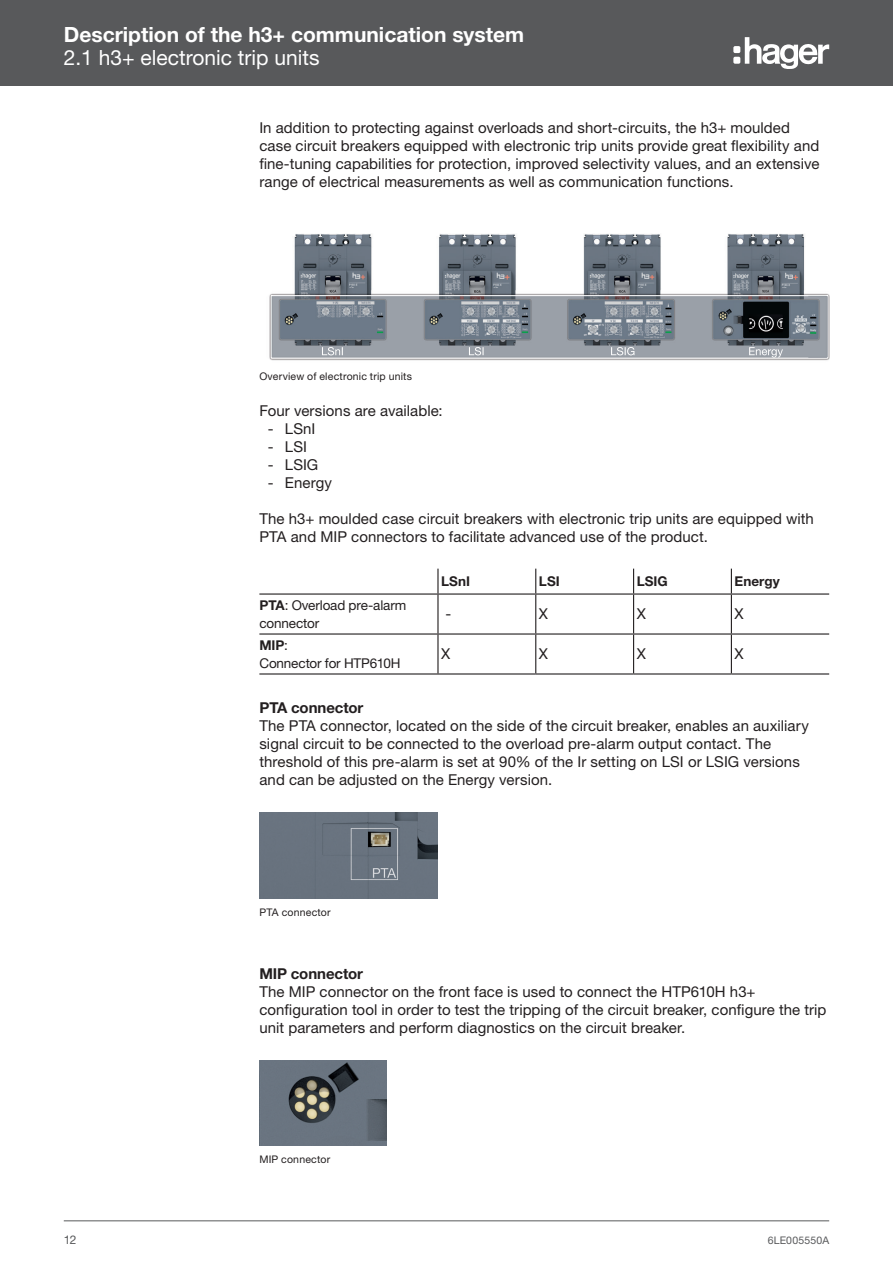
<style>
.page{position:relative;width:893px;height:1263px;background:#fff}
.page>*{position:absolute;margin:0;border:0;box-sizing:border-box;transform-origin:0 0}
.t1{font:700 21px "Helvetica Neue LTW1 G";color:#fff}
.t2{font:21px "Helvetica Neue LTW1 G";color:#fff}
.Body_Text{font:15px/18px "Helvetica Neue LTW1 G";letter-spacing:.005em;color:#231f20}
.Grafik_Untertitel_Ta{font:15px "Helvetica Neue LTW1 G";letter-spacing:.005em;color:#231f20}
.Heading_3{font:700 15px "Helvetica Neue LTW1 G";letter-spacing:-.005em;color:#231f20}
.Table_Body_text{font:13.5px/18px "Helvetica Neue LTW1 G";letter-spacing:-.01em;color:#231f20}
.Table_Heading{font:700 13.5px "Helvetica Neue LTW1 G";color:#231f20}
.t3{font:12px "Helvetica Neue LTW1 G";color:#58595b}
.Grafik_Untertitel_Ta-2{font:10.5px "Helvetica Neue LTW1 G";letter-spacing:.015em;color:#231f20}
.Grafik_Untertitel{font:10.5px "Helvetica Neue LTW1 G";letter-spacing:.02em;color:#231f20}
.t4{font:10.5px "Helvetica Neue LTW1 G";letter-spacing:.015em;color:#58595b}
.s1{font-weight:700}
</style>
<div class="page">
<hr style="left:64px;top:1220px;width:765px;height:1px;background:#58595b">
<div style="left:0;top:0;width:893px;height:86px;background:#58595b"></div>
<svg style="left:745px;top:37px;width:84px;height:32px"></svg>
<div style="left:733px;top:46px;width:7px;height:7px;background:#fff;border-radius:2px"></div>
<div style="left:733px;top:57px;width:7px;height:7px;background:#fff;border-radius:2px"></div>
<img style="left:269px;top:234px;width:560px;height:127px">
<img style="left:272px;top:296px;width:555px;height:62px">
<img style="left:322px;top:347px;width:21px;height:8px">
<img style="left:611px;top:347px;width:23px;height:8px">
<img style="left:749px;top:347px;width:34px;height:11px">
<img style="left:469px;top:347px;width:15px;height:8px">
<hr style="left:438px;top:593px;width:98px;height:2px;background:#231f20">
<hr style="left:536px;top:593px;width:98px;height:2px;background:#231f20">
<hr style="left:634px;top:593px;width:97px;height:2px;background:#231f20">
<hr style="left:731px;top:593px;width:98px;height:2px;background:#231f20">
<hr style="left:259px;top:633px;width:179px;height:2px;background:#231f20">
<hr style="left:438px;top:633px;width:98px;height:2px;background:#231f20">
<hr style="left:536px;top:633px;width:98px;height:2px;background:#231f20">
<hr style="left:634px;top:633px;width:97px;height:2px;background:#231f20">
<hr style="left:731px;top:633px;width:98px;height:2px;background:#231f20">
<hr style="left:438px;top:673px;width:98px;height:1px;background:#231f20">
<hr style="left:536px;top:673px;width:98px;height:1px;background:#231f20">
<hr style="left:634px;top:673px;width:97px;height:1px;background:#231f20">
<hr style="left:731px;top:673px;width:98px;height:1px;background:#231f20">
<hr style="left:259px;top:593px;width:179px;height:2px;background:#231f20">
<hr style="left:259px;top:673px;width:179px;height:1px;background:#231f20">
<hr style="left:437px;top:569px;width:2px;height:24px;background:#231f20">
<svg style="left:535px;top:569px;width:1px;height:24px"></svg>
<svg style="left:633px;top:569px;width:1px;height:24px"></svg>
<svg style="left:731px;top:569px;width:1px;height:24px"></svg>
<hr style="left:437px;top:595px;width:2px;height:38px;background:#231f20">
<hr style="left:535px;top:595px;width:1px;height:38px;background:#231f20">
<hr style="left:633px;top:595px;width:1px;height:38px;background:#231f20">
<hr style="left:731px;top:595px;width:1px;height:38px;background:#231f20">
<hr style="left:437px;top:635px;width:2px;height:38px;background:#231f20">
<hr style="left:535px;top:635px;width:1px;height:38px;background:#231f20">
<hr style="left:633px;top:635px;width:1px;height:38px;background:#231f20">
<hr style="left:731px;top:635px;width:1px;height:38px;background:#231f20">
<img style="left:259px;top:813px;width:179px;height:85px">
<img style="left:259px;top:1061px;width:128px;height:85px">
<h1 class="t1" style="left:64px;top:22px;width:462px">Description of the h3+ communication system</h1>
<h1 class="t2" style="left:64px;top:44px;width:257px">2.1 h3+ electronic trip units</h1>
<p class="Body_Text" style="left:259px;top:118px;width:562px">In addition to protecting against overloads and short-circuits, the h3+ moulded case circuit breakers equipped with electronic trip units provide great flexibility and fine-tuning capabilities for protection, improved selectivity values, and an extensive range of electrical measurements as well as communication functions.</p>
<p class="Grafik_Untertitel_Ta-2" style="left:259px;top:370px;width:154px">Overview of electronic trip units</p>
<p class="Grafik_Untertitel_Ta" style="left:259px;top:401px;width:185px">Four versions are available:</p>
<p class="Body_Text" style="left:268px;top:420px;width:49px">- LSnI</p>
<p class="Body_Text" style="left:268px;top:438px;width:41px">- LSI</p>
<p class="Body_Text" style="left:268px;top:456px;width:52px">- LSIG</p>
<p class="Body_Text" style="left:268px;top:474px;width:66px">- Energy</p>
<p class="Body_Text" style="left:259px;top:510px;width:556px">The h3+ moulded case circuit breakers with electronic trip units are equipped with<br>PTA and MIP connectors to facilitate advanced use of the product.</p>
<p class="Table_Heading" style="left:441px;top:573px;width:30px">LSnI</p>
<p class="Table_Heading" style="left:539px;top:573px;width:22px">LSI</p>
<p class="Table_Heading" style="left:637px;top:573px;width:32px">LSIG</p>
<p class="Table_Heading" style="left:735px;top:573px;width:47px">Energy</p>
<p class="Table_Body_text" style="left:259px;top:596px;width:148px"><span class="s1">PTA</span>: Overload pre-alarm connector</p>
<p class="Body_Text" style="left:445px;top:604px;width:7px">-</p>
<p class="Body_Text" style="left:539px;top:604px;width:11px">X</p>
<p class="Body_Text" style="left:637px;top:604px;width:11px">X</p>
<p class="Body_Text" style="left:735px;top:604px;width:11px">X</p>
<p class="Table_Body_text" style="left:259px;top:636px;width:143px"><span class="s1">MIP</span>:<br>Connector for HTP610H</p>
<p class="Body_Text" style="left:441px;top:645px;width:11px">X</p>
<p class="Body_Text" style="left:539px;top:645px;width:11px">X</p>
<p class="Body_Text" style="left:637px;top:645px;width:11px">X</p>
<p class="Body_Text" style="left:735px;top:645px;width:11px">X</p>
<p class="Heading_3" style="left:259px;top:698px;width:106px">PTA connector</p>
<p class="Body_Text" style="left:259px;top:717px;width:551px">The PTA connector, located on the side of the circuit breaker, enables an auxiliary signal circuit to be connected to the overload pre-alarm output contact. The threshold of this pre-alarm is set at 90% of the Ir setting on LSI or LSIG versions and can be adjusted on the Energy version.</p>
<p class="Grafik_Untertitel" style="left:259px;top:905px;width:73px">PTA connector</p>
<p class="Heading_3" style="left:259px;top:964px;width:105px">MIP connector</p>
<p class="Body_Text" style="left:259px;top:982px;width:569px">The MIP connector on the front face is used to connect the HTP610H h3+ configuration tool in order to test the tripping of the circuit breaker, configure the trip unit parameters and perform diagnostics on the circuit breaker.</p>
<p class="Grafik_Untertitel" style="left:259px;top:1153px;width:72px">MIP connector</p>
<p class="t3" style="left:64px;top:1232px;width:14px">12</p>
<p class="t4" style="left:768px;top:1234px;width:63px">6LE005550A</p>
</div>
